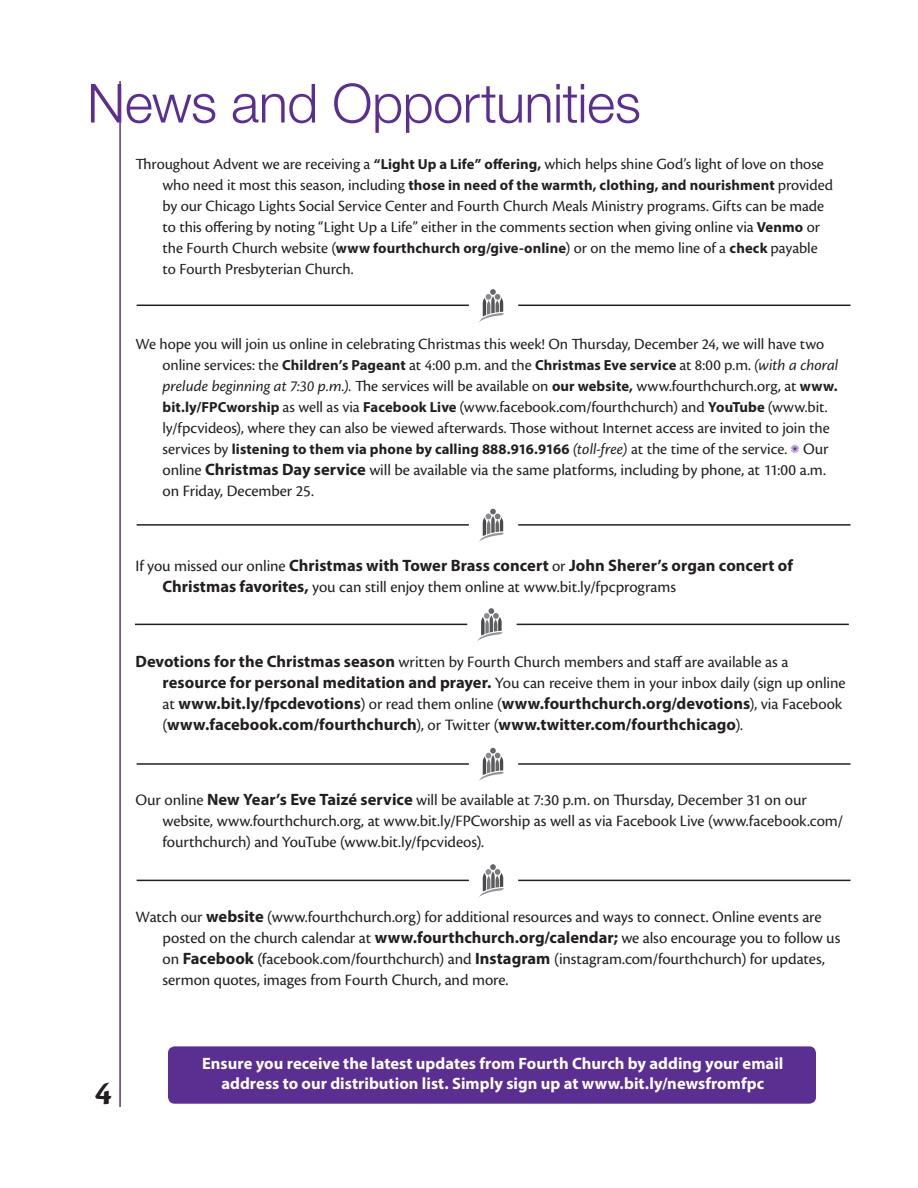
<style>
.page{position:relative;width:918px;height:1188px;background:#fff}
.page>*{position:absolute;margin:0;border:0;box-sizing:border-box;transform-origin:0 0}
.t1{font:300 54px "Helvetica Neue LT Std";letter-spacing:-.01em;color:#5b2e91}
.t2{font:700 34.5px "Cronos Pro";color:#231f20}
.t3{font:16.5px/21px "Cronos Pro";letter-spacing:-.005em;color:#231f20}
.t4{font:700 16.5px/21px "Myriad Pro";color:#231f20}
.t5{font:700 16.5px "Myriad Pro";color:#fff}
.t6{font:16.2px/21px "Cronos Pro";letter-spacing:-.005em;color:#231f20}
.t7{font:700 14.7px "Myriad Pro";letter-spacing:.005em;color:#231f20}
.s1{font-family:"Myriad Pro";font-weight:700;font-size:14.7px}
.s2{font-family:"Cronos Pro";font-weight:400;font-size:16.2px}
.s3{font-style:italic}
.s4{font-family:"Cronos Pro";font-weight:400;font-style:italic;font-size:16.2px}
.s5{color:#5b2e91}
.s6{font-family:"Cronos Pro";font-weight:400;font-size:16.5px}
.s7{font-family:"Myriad Pro";font-weight:700}
.s8{font-family:"Cronos Pro";font-weight:400}
</style>
<div class="page">
<hr style="left:135px;top:624px;width:332px;height:1px;background:#231f20">
<svg style="left:477px;top:608px;width:26px;height:34px"></svg>
<hr style="left:517px;top:624px;width:332px;height:1px;background:#231f20">
<hr style="left:137px;top:524px;width:332px;height:2px;background:#231f20">
<svg style="left:478px;top:509px;width:26px;height:33px"></svg>
<hr style="left:518px;top:524px;width:332px;height:2px;background:#231f20">
<hr style="left:137px;top:305px;width:332px;height:1px;background:#231f20">
<svg style="left:479px;top:289px;width:25px;height:33px"></svg>
<hr style="left:518px;top:305px;width:332px;height:1px;background:#231f20">
<hr style="left:137px;top:763px;width:332px;height:2px;background:#231f20">
<svg style="left:478px;top:748px;width:26px;height:33px"></svg>
<hr style="left:518px;top:763px;width:332px;height:2px;background:#231f20">
<div style="left:168px;top:1046px;width:648px;height:58px;background:#5b2e91;border-radius:7px"></div>
<hr style="left:137px;top:880px;width:332px;height:1px;background:#231f20">
<svg style="left:478px;top:864px;width:26px;height:34px"></svg>
<hr style="left:518px;top:880px;width:332px;height:1px;background:#231f20">
<hr style="left:119px;top:81px;width:2px;height:1026px;background:#6a2c91">
<p class="t1" style="left:87px;top:70px;width:555px">News and Opportunities</p>
<p class="t6" style="left:136px;top:154px;width:690px">Throughout Advent we are receiving a <span class="s1">“Light Up a Life” offering,</span> which helps shine God’s light of love on those</p>
<p class="t7" style="left:163px;top:176px;width:672px"><span class="s2">who need it most this season, including</span> those in need of the warmth, clothing, and nourishment <span class="s2">provided</span></p>
<p class="t6" style="left:163px;top:196px;width:663px">by our Chicago Lights Social Service Center and Fourth Church Meals Ministry programs. Gifts can be made</p>
<p class="t6" style="left:163px;top:217px;width:659px">to this offering by noting “Light Up a Life” either in the comments section when giving online via <span class="s1">Venmo</span> or</p>
<p class="t6" style="left:163px;top:238px;width:657px">the Fourth Church website (<span class="s1">www fourthchurch org/give-online</span>) or on the memo line of a <span class="s1">check</span> payable</p>
<p class="t6" style="left:163px;top:259px;width:192px">to Fourth Presbyterian Church.</p>
<p class="t6" style="left:163px;top:334px;width:677px;text-indent:-27px">We hope you will join us online in celebrating Christmas this week! On Thursday, December 24, we will have two online services: the <span class="s1">Children’s Pageant</span> at 4:00 p.m. and the <span class="s1">Christmas Eve service</span> at 8:00 p.m. <span class="s3">(with a choral prelude beginning at 7:30 p.m.).</span> The services will be available on <span class="s1">our website,</span> www.fourthchurch.org, at <span class="s1">www. bit.ly/FPCworship</span> as well as via <span class="s1">Facebook Live</span> (www.facebook.com/fourthchurch) and <span class="s1">YouTube</span> (www.bit. ly/fpcvideos), where they can also be viewed afterwards. Those without Internet access are invited to join the</p>
<p class="t7" style="left:163px;top:440px;width:668px"><span class="s2">services by</span> listening to them via phone by calling 888.916.9166 <span class="s4">(toll-free)</span> <span class="s2">at the time of the service.</span> <span class="s5">✺</span> <span class="s6">Our</span></p>
<p class="t3" style="left:163px;top:460px;width:664px">online <span class="s7">Christmas Day service</span> will be available via the same platforms, including by phone, at 11:00 a.m.</p>
<p class="t3" style="left:163px;top:481px;width:152px">on Friday, December 25.</p>
<p class="t4" style="left:163px;top:555px;width:632px;text-indent:-27px"><span class="s8">If you missed our online</span> Christmas with Tower Brass concert <span class="s8">or</span> John Sherer’s organ concert of<br>Christmas favorites, <span class="s8">you can still enjoy them online at www.bit.ly/fpcprograms</span></p>
<p class="t4" style="left:163px;top:651px;width:685px;text-indent:-27px">Devotions for the Christmas season <span class="s8">written by Fourth Church members and staff are available as a </span>resource for personal meditation and prayer. <span class="s8">You can receive them in your inbox daily (sign up online at</span> www.bit.ly/fpcdevotions<span class="s8">) or read them online (</span>www.fourthchurch.org/devotions<span class="s8">), via Facebook (</span>www.facebook.com/fourthchurch<span class="s8">), or Twitter (</span>www.twitter.com/fourthchicago<span class="s8">).</span></p>
<p class="t3" style="left:163px;top:790px;width:682px;text-indent:-27px">Our online <span class="s7">New Year’s Eve Taizé service</span> will be available at 7:30 p.m. on Thursday, December 31 on our website, www.fourthchurch.org, at www.bit.ly/FPCworship as well as via Facebook Live (www.facebook.com/ fourthchurch) and YouTube (www.bit.ly/fpcvideos).</p>
<p class="t3" style="left:163px;top:907px;width:679px;text-indent:-27px">Watch our <span class="s7">website</span> (www.fourthchurch.org) for additional resources and ways to connect. Online events are posted on the church calendar at <span class="s7">www.fourthchurch.org/calendar;</span> we also encourage you to follow us on <span class="s7">Facebook</span> (facebook.com/fourthchurch) and <span class="s7">Instagram</span> (instagram.com/fourthchurch) for updates, sermon quotes, images from Fourth Church, and more.</p>
<p class="t2" style="left:95px;top:1074px;width:19px">4</p>
<p class="t5" style="left:202px;top:1053px;width:583px">Ensure you receive the latest updates from Fourth Church by adding your email</p>
<p class="t5" style="left:221px;top:1073px;width:544px">address to our distribution list. Simply sign up at www.bit.ly/newsfromfpc</p>
</div>
